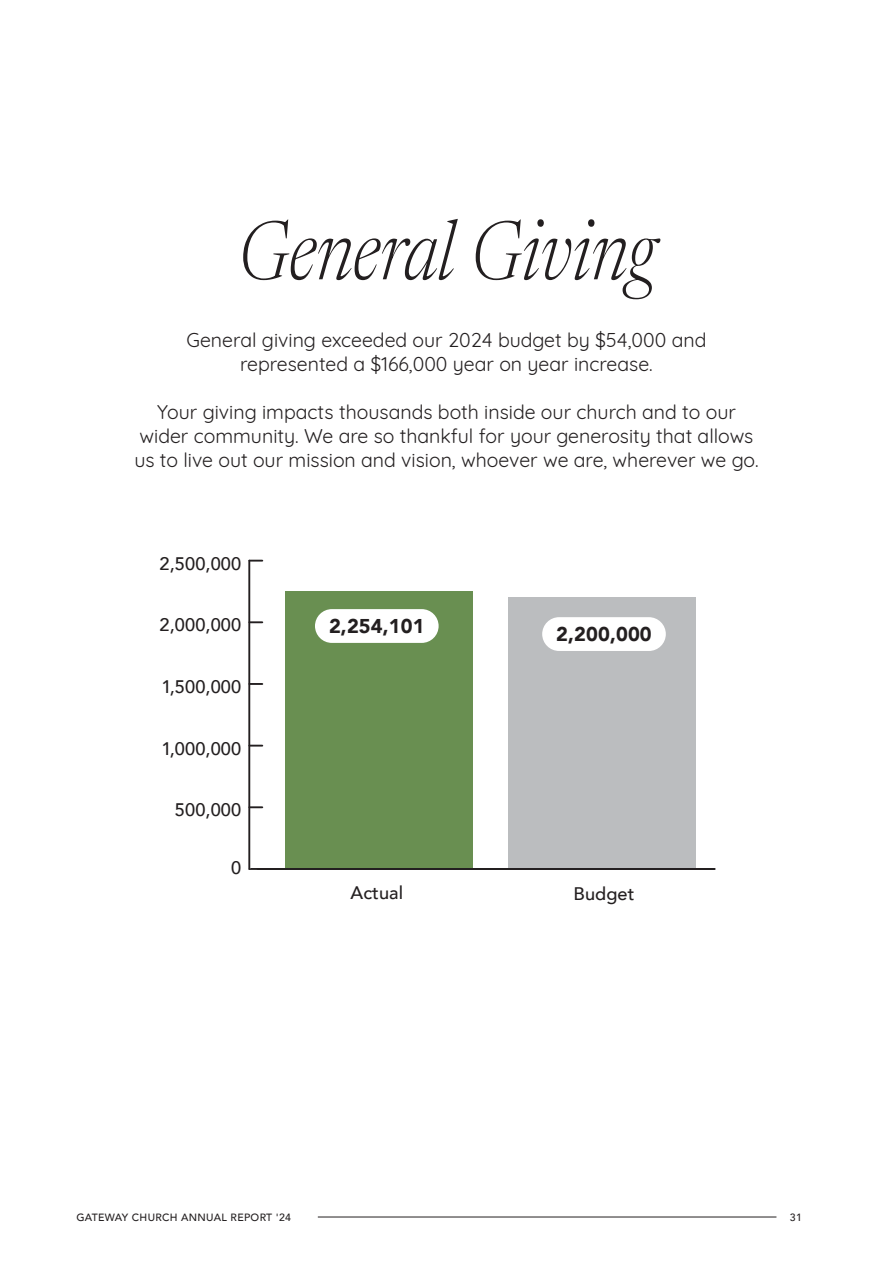
<style>
.page{position:relative;width:893px;height:1263px;background:#fff}
.page>*{position:absolute;margin:0;border:0;box-sizing:border-box;transform-origin:0 0}
.H2_5{font:italic 82.5px "Newsreader 16 pt";letter-spacing:-.005em;color:#231f20;scale:.86 1}
.t1{font:900 19.95px "Avenir";letter-spacing:.005em;color:#231f20}
.t2{font:19.5px/24px "Quicksand";color:#231f20;text-align:center}
.t3{font:500 18.15px "Avenir";letter-spacing:.005em;color:#231f20}
.t4{font:500 10.5px "Avenir";letter-spacing:.03em;color:#231f20}
</style>
<div class="page">
<hr style="left:318px;top:1217px;width:458px;height:1px;background:#231f20">
<hr style="left:249px;top:868px;width:466px;height:2px;background:#231f20">
<hr style="left:248px;top:561px;width:2px;height:308px;background:#231f20">
<svg style="left:250px;top:806px;width:12px;height:2px"></svg>
<svg style="left:250px;top:745px;width:12px;height:1px"></svg>
<svg style="left:250px;top:683px;width:12px;height:2px"></svg>
<svg style="left:250px;top:621px;width:12px;height:2px"></svg>
<svg style="left:249px;top:560px;width:13px;height:2px"></svg>
<div style="left:286px;top:591px;width:187px;height:278px;background:#698f51"></div>
<div style="left:508px;top:598px;width:187px;height:271px;background:#bbbdbf"></div>
<div style="left:315px;top:609px;width:124px;height:34px;background:#fff;border-radius:17px"></div>
<div style="left:542px;top:617px;width:124px;height:34px;background:#fff;border-radius:17px"></div>
<hr style="left:258px;top:868px;width:457px;height:2px;background:#231f20">
<p class="H2_5" style="left:238px;top:193px;width:487px">General Giving</p>
<h4 class="t2" style="left:187px;top:326px;width:521px">General giving exceeded our 2024 budget by $54,000 and represented a $166,000 year on year increase.</h4>
<h5 class="t2" style="left:134px;top:398px;width:626px">Your giving impacts thousands both inside our church and to our wider community. We are so thankful for your generosity that allows us to live out our mission and vision, whoever we are, wherever we go.</h5>
<p class="t3" style="left:160px;top:548px;width:83px">2,500,000</p>
<p class="t3" style="left:160px;top:609px;width:83px">2,000,000</p>
<p class="t3" style="left:161px;top:671px;width:81px">1,500,000</p>
<p class="t3" style="left:161px;top:733px;width:81px">1,000,000</p>
<p class="t3" style="left:175px;top:794px;width:68px">500,000</p>
<p class="t3" style="left:231px;top:852px;width:12px">0</p>
<p class="t1" style="left:329px;top:609px;width:97px">2,254,101</p>
<p class="t1" style="left:556px;top:617px;width:97px">2,200,000</p>
<p class="t3" style="left:350px;top:876px;width:54px">Actual</p>
<p class="t3" style="left:573px;top:877px;width:63px">Budget</p>
<p class="t4" style="left:76px;top:1208px;width:216px">GATEWAY CHURCH ANNUAL REPORT '24</p>
<p class="t4" style="left:790px;top:1208px;width:13px">31</p>
</div>
